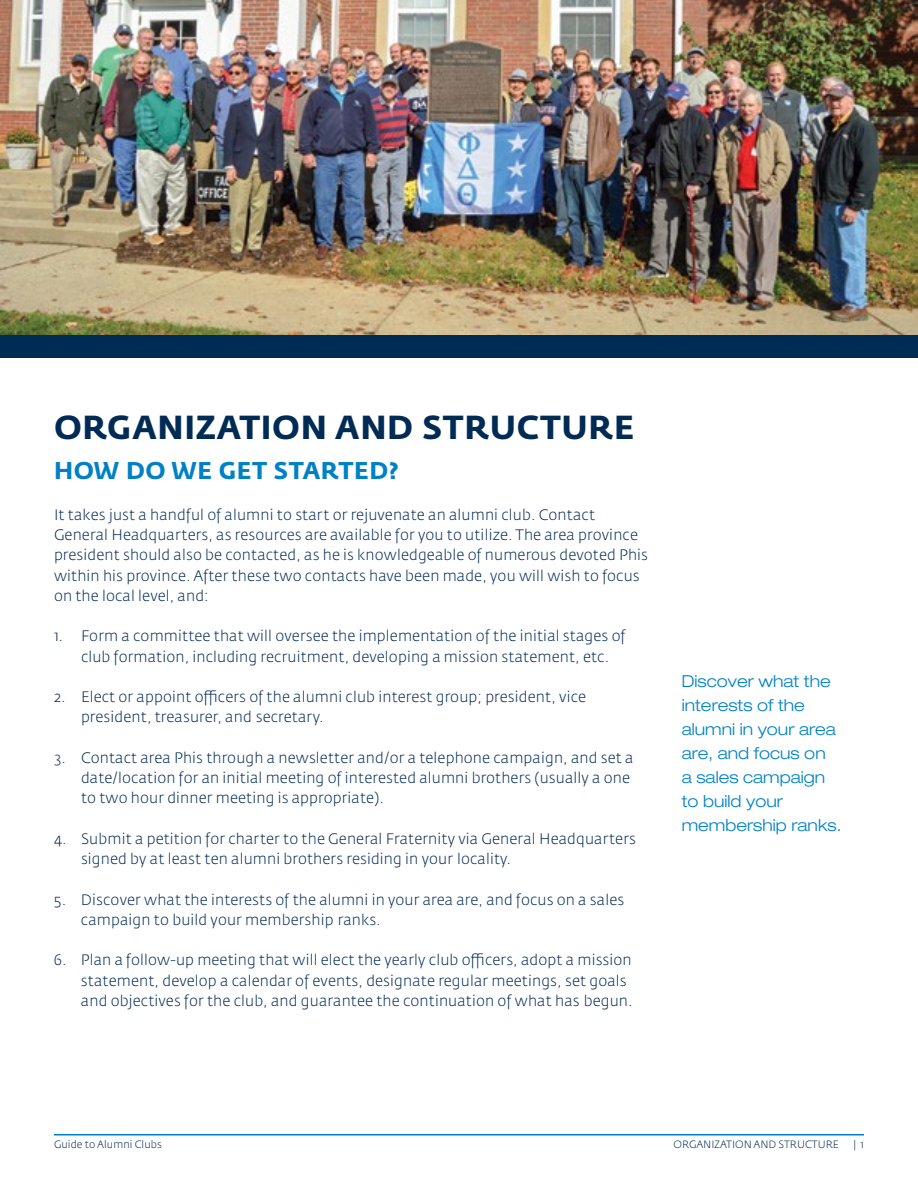
<style>
.page{position:relative;width:918px;height:1188px;background:#fff}
.page>*{position:absolute;margin:0;border:0;box-sizing:border-box;transform-origin:0 0}
.t1{font:700 33px "Fedra Sans Std";letter-spacing:.02em;color:#002b54}
.t2{font:700 24px "Fedra Sans Std";letter-spacing:.02em;color:#0081c6}
.t3{font:300 expanded 16.5px/24px "Helvetica Neue LT Pro";color:#0081c6}
.t4{font:300 15px/20.2px "Fedra Sans Std";letter-spacing:.01em;color:#002b54}
.t5{font:300 10.5px "Fedra Sans Std";color:#002b54}
</style>
<div class="page">
<hr style="left:54px;top:1134px;width:810px;height:2px;background:#0081c6">
<img style="left:0;top:0;width:918px;height:335px">
<div style="left:0;top:335px;width:918px;height:23px;background:#002b54"></div>
<h1 class="t1" style="left:54px;top:407px;width:582px">ORGANIZATION AND STRUCTURE</h1>
<h2 class="t2" style="left:54px;top:456px;width:346px">HOW DO WE GET STARTED?</h2>
<p class="t4" style="left:54px;top:504px;width:596px">It takes just a handful of alumni to start or rejuvenate an alumni club. Contact General Headquarters, as resources are available for you to utilize. The area province president should also be contacted, as he is knowledgeable of numerous devoted Phis within his province. After these two contacts have been made, you will wish to focus on the local level, and:</p>
<p class="t4" style="left:54px;top:626px;width:573px;text-align:center">1. Form a committee that will oversee the implementation of the initial stages of club formation, including recruitment, developing a mission statement, etc.</p>
<p class="t4" style="left:81px;top:687px;width:507px;text-indent:-27px">2. Elect or appoint officers of the alumni club interest group; president, vice president, treasurer, and secretary.</p>
<p class="t4" style="left:81px;top:747px;width:554px;text-indent:-27px">3. Contact area Phis through a newsletter and/or a telephone campaign, and set a date/location for an initial meeting of interested alumni brothers (usually a one to two hour dinner meeting is appropriate).</p>
<p class="t4" style="left:81px;top:828px;width:556px;text-indent:-27px">4. Submit a petition for charter to the General Fraternity via General Headquarters signed by at least ten alumni brothers residing in your locality.</p>
<p class="t4" style="left:81px;top:889px;width:545px;text-indent:-27px">5. Discover what the interests of the alumni in your area are, and focus on a sales campaign to build your membership ranks.</p>
<p class="t4" style="left:81px;top:950px;width:552px;text-indent:-27px">6. Plan a follow-up meeting that will elect the yearly club officers, adopt a mission statement, develop a calendar of events, designate regular meetings, set goals and objectives for the club, and guarantee the continuation of what has begun.</p>
<p class="t3" style="left:682px;top:668px;width:161px">Discover what the interests of the alumni in your area are, and focus on<br>a sales campaign to build your membership ranks.</p>
<p class="t5" style="left:54px;top:1137px;width:109px">Guide to Alumni Clubs</p>
<p class="t5" style="left:674px;top:1137px;width:167px">ORGANIZATION AND STRUCTURE</p>
<p class="t5" style="left:854px;top:1137px;width:12px">| 1</p>
</div>
